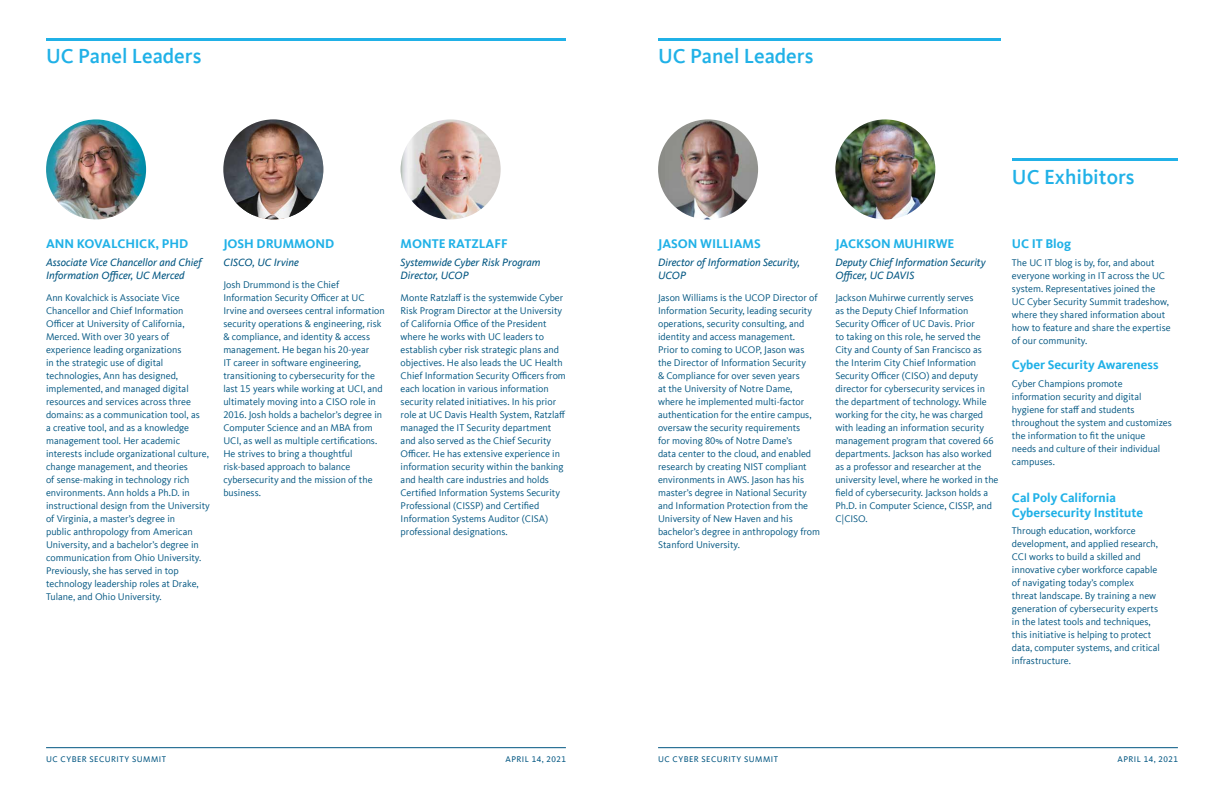
<style>
.page{position:relative;width:1224px;height:792px;background:#fff}
.page>*{position:absolute;margin:0;border:0;box-sizing:border-box;transform-origin:0 0}
.t1{font:500 21px "Kievit Offc Pro";color:#20b1e7}
.t2{font:700 13px/15px "Kievit Offc Pro";color:#20b1e7}
.t3{font:italic 11px/13px "Kievit Offc Pro";color:#005581}
.t4{font:10px/13px "Kievit Offc Pro";color:#005581}
.t5{font:8.5px "Kievit Offc Pro";letter-spacing:.06em;color:#005581}
</style>
<div class="page">
<hr style="left:46px;top:747px;width:520px;height:1px;background:#005581">
<img style="left:835px;top:119px;width:100px;height:100px;border-radius:50px">
<img style="left:401px;top:119px;width:100px;height:100px;border-radius:50px">
<img style="left:46px;top:119px;width:100px;height:100px;border-radius:50px">
<img style="left:223px;top:119px;width:100px;height:100px;border-radius:50px">
<img style="left:658px;top:119px;width:100px;height:100px;border-radius:50px">
<hr style="left:46px;top:38px;width:520px;height:3px;background:#20b1e7">
<hr style="left:658px;top:38px;width:343px;height:3px;background:#20b1e7">
<hr style="left:1013px;top:158px;width:165px;height:3px;background:#20b1e7">
<hr style="left:658px;top:747px;width:520px;height:1px;background:#005581">
<h1 class="t1" style="left:46px;top:44px;width:157px">UC Panel Leaders</h1>
<h1 class="t1" style="left:658px;top:44px;width:157px">UC Panel Leaders</h1>
<h2 class="t2" style="left:46px;top:236px;width:144px">ANN KOVALCHICK, PHD</h2>
<p class="t3" style="left:46px;top:256px;width:157px">Associate Vice Chancellor and Chief<br>Information Officer, UC Merced</p>
<p class="t4" style="left:46px;top:291px;width:165px">Ann Kovalchick is Associate Vice Chancellor and Chief Information Officer at University of California, Merced. With over 30 years of experience leading organizations<br>in the strategic use of digital technologies, Ann has designed, implemented, and managed digital resources and services across three domains: as a communication tool, as<br>a creative tool, and as a knowledge management tool. Her academic interests include organizational culture, change management, and theories<br>of sense-making in technology rich environments. Ann holds a Ph.D. in instructional design from the University of Virginia, a master’s degree in<br>public anthropology from American University, and a bachelor’s degree in communication from Ohio University.<br>Previously, she has served in top technology leadership roles at Drake, Tulane, and Ohio University.</p>
<h2 class="t2" style="left:223px;top:236px;width:113px">JOSH DRUMMOND</h2>
<p class="t3" style="left:223px;top:256px;width:77px">CISCO, UC Irvine</p>
<p class="t4" style="left:223px;top:278px;width:163px">Josh Drummond is the Chief Information Security Officer at UC Irvine and oversees central information security operations &amp; engineering, risk &amp; compliance, and identity &amp; access management. He began his 20-year<br>IT career in software engineering, transitioning to cybersecurity for the last 15 years while working at UCI, and ultimately moving into a CISO role in 2016. Josh holds a bachelor’s degree in Computer Science and an MBA from UCI, as well as multiple certifications.<br>He strives to bring a thoughtful risk-based approach to balance cybersecurity and the mission of the business.</p>
<h2 class="t2" style="left:401px;top:236px;width:109px">MONTE RATZLAFF</h2>
<p class="t3" style="left:401px;top:256px;width:141px">Systemwide Cyber Risk Program<br>Director, UCOP</p>
<p class="t4" style="left:401px;top:291px;width:167px">Monte Ratzlaff is the systemwide Cyber Risk Program Director at the University of California Office of the President where he works with UC leaders to establish cyber risk strategic plans and objectives. He also leads the UC Health Chief Information Security Officers from each location in various information security related initiatives. In his prior role at UC Davis Health System, Ratzlaff managed the IT Security department and also served as the Chief Security Officer. He has extensive experience in information security within the banking and health care industries and holds Certified Information Systems Security Professional (CISSP) and Certified Information Systems Auditor (CISA) professional designations.</p>
<h1 class="t1" style="left:1012px;top:164px;width:124px">UC Exhibitors</h1>
<h2 class="t2" style="left:658px;top:236px;width:104px">JASON WILLIAMS</h2>
<p class="t3" style="left:658px;top:256px;width:144px">Director of Information Security,<br>UCOP</p>
<p class="t4" style="left:658px;top:291px;width:164px">Jason Williams is the UCOP Director of Information Security, leading security operations, security consulting, and identity and access management.<br>Prior to coming to UCOP, Jason was the Director of Information Security<br>&amp; Compliance for over seven years<br>at the University of Notre Dame, where he implemented multi-factor authentication for the entire campus, oversaw the security requirements<br>for moving 80% of Notre Dame’s<br>data center to the cloud, and enabled research by creating NIST compliant environments in AWS. Jason has his master’s degree in National Security and Information Protection from the University of New Haven and his bachelor’s degree in anthropology from Stanford University.</p>
<h2 class="t2" style="left:835px;top:236px;width:121px">JACKSON MUHIRWE</h2>
<p class="t3" style="left:835px;top:256px;width:152px">Deputy Chief Information Security<br>Officer, UC DAVIS</p>
<p class="t4" style="left:835px;top:291px;width:165px">Jackson Muhirwe currently serves<br>as the Deputy Chief Information Security Officer of UC Davis. Prior<br>to taking on this role, he served the City and County of San Francisco as<br>the Interim City Chief Information Security Officer (CISO) and deputy director for cybersecurity services in the department of technology. While working for the city, he was charged with leading an information security management program that covered 66 departments. Jackson has also worked as a professor and researcher at the university level, where he worked in the field of cybersecurity. Jackson holds a Ph.D. in Computer Science, CISSP, and C|CISO.</p>
<h2 class="t2" style="left:1012px;top:236px;width:61px">UC IT Blog</h2>
<p class="t4" style="left:1012px;top:256px;width:160px">The UC IT blog is by, for, and about everyone working in IT across the UC system. Representatives joined the UC Cyber Security Summit tradeshow, where they shared information about how to feature and share the expertise of our community.</p>
<h2 class="t2" style="left:1012px;top:357px;width:148px">Cyber Security Awareness</h2>
<p class="t4" style="left:1012px;top:377px;width:161px">Cyber Champions promote information security and digital hygiene for staff and students throughout the system and customizes the information to fit the unique needs and culture of their individual campuses.</p>
<h2 class="t2" style="left:1012px;top:490px;width:133px">Cal Poly California<br>Cybersecurity Institute</h2>
<p class="t4" style="left:1012px;top:524px;width:149px">Through education, workforce development, and applied research, CCI works to build a skilled and innovative cyber workforce capable of navigating today’s complex threat landscape. By training a new generation of cybersecurity experts in the latest tools and techniques, this initiative is helping to protect data, computer systems, and critical infrastructure.</p>
<p class="t5" style="left:46px;top:754px;width:122px">UC CYBER SECURITY SUMMIT</p>
<p class="t5" style="left:505px;top:754px;width:62px">APRIL 14, 2021</p>
<p class="t5" style="left:658px;top:754px;width:122px">UC CYBER SECURITY SUMMIT</p>
<p class="t5" style="left:1117px;top:754px;width:62px">APRIL 14, 2021</p>
</div>
